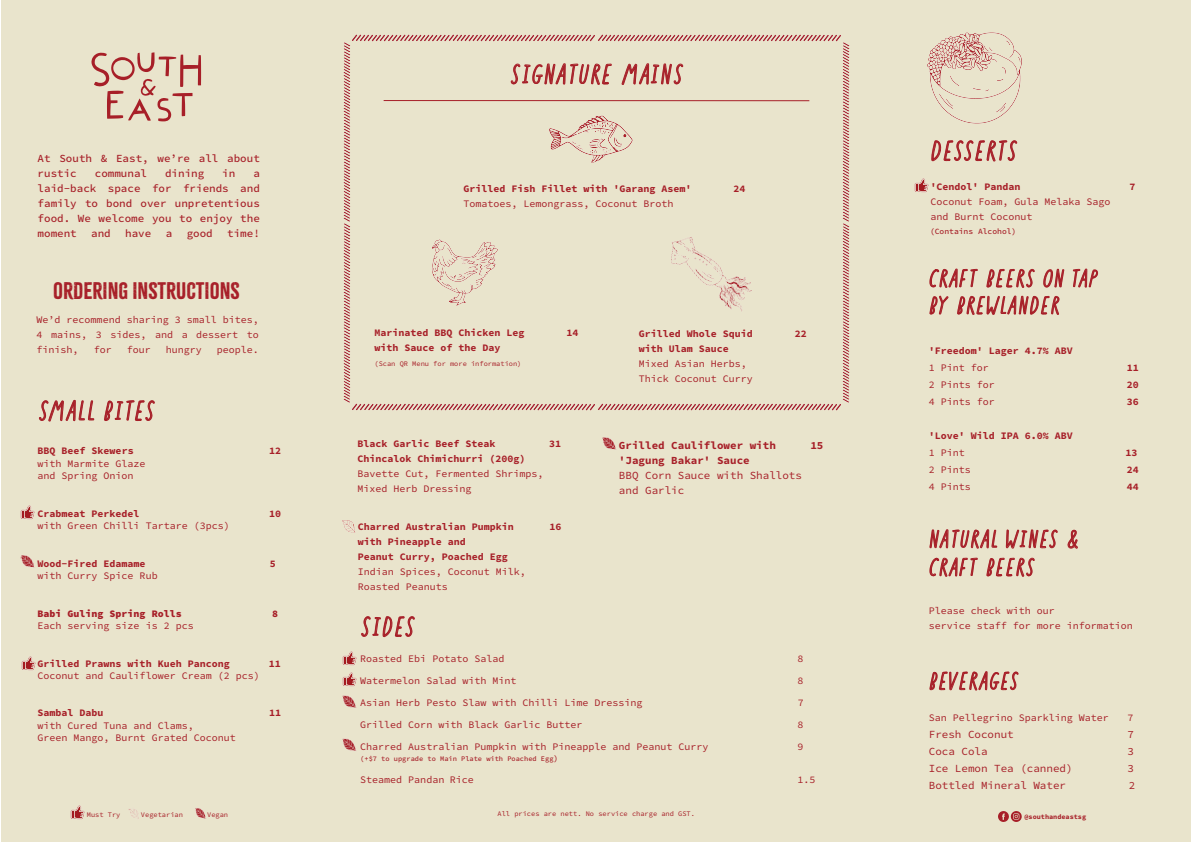
<style>
.page{position:relative;width:1191px;height:842px;background:#fff}
.page>*{position:absolute;margin:0;border:0;box-sizing:border-box;transform-origin:0 0}
.t1{font:27px "Calder Script";color:#a71f28}
.t2{font:24px/27px "Calder Script";color:#a71f28}
.t3{font:21px "Citrus Gothic";color:#a71f28}
.t4{font:10.9px/15px "Source Code Variable";color:#a71f28}
.t5{font:10px/15px "Source Code Variable";color:#a71f28}
.t6{font:8px "Source Code Variable";color:#a71f28}
.t7{font:7px "Source Code Variable";color:#a71f28}
.t8{font:6.8px "Source Code Variable";color:#a71f28}
.s1{font-size:8px}
</style>
<div class="page">
<div style="left:1px;top:0;width:1190px;height:842px;background:#e9e4cc"></div>
<svg style="left:1073px;top:268px;width:25px;height:20px"></svg>
<svg style="left:929px;top:268px;width:135px;height:47px"></svg>
<svg style="left:1067px;top:529px;width:11px;height:20px"></svg>
<svg style="left:929px;top:529px;width:129px;height:48px"></svg>
<svg style="left:929px;top:671px;width:90px;height:20px"></svg>
<svg style="left:361px;top:616px;width:54px;height:22px"></svg>
<svg style="left:91px;top:52px;width:110px;height:69px"></svg>
<svg style="left:510px;top:63px;width:102px;height:22px"></svg>
<svg style="left:621px;top:63px;width:63px;height:22px"></svg>
<hr style="left:383px;top:100px;width:426px;height:1px;background:#a71f28">
<img style="left:549px;top:115px;width:84px;height:48px">
<img style="left:432px;top:239px;width:66px;height:67px">
<img style="left:671px;top:237px;width:81px;height:75px">
<svg style="left:931px;top:140px;width:86px;height:22px"></svg>
<img style="left:342px;top:520px;width:14px;height:13px">
<img style="left:914px;top:179px;width:14px;height:14px">
<img style="left:342px;top:673px;width:14px;height:14px">
<img style="left:342px;top:651px;width:14px;height:15px">
<img style="left:128px;top:809px;width:11px;height:10px">
<img style="left:195px;top:808px;width:11px;height:11px">
<img style="left:70px;top:806px;width:14px;height:14px">
<img style="left:342px;top:738px;width:15px;height:13px">
<img style="left:342px;top:695px;width:15px;height:13px">
<img style="left:602px;top:437px;width:15px;height:13px">
<svg style="left:39px;top:399px;width:56px;height:23px"></svg>
<svg style="left:104px;top:400px;width:51px;height:21px"></svg>
<img style="left:22px;top:657px;width:14px;height:14px">
<img style="left:20px;top:506px;width:14px;height:14px">
<img style="left:20px;top:555px;width:15px;height:13px">
<img style="left:928px;top:32px;width:93px;height:92px">
<img style="left:343px;top:42px;width:7px;height:361px">
<img style="left:352px;top:35px;width:489px;height:7px">
<img style="left:842px;top:42px;width:7px;height:361px">
<img style="left:352px;top:404px;width:489px;height:7px">
<svg style="left:998px;top:811px;width:23px;height:11px"></svg>
<p class="t4" style="left:38px;top:151px;width:224px">At South &amp; East, we’re all about rustic</p>
<p class="t4" style="left:95px;top:166px;width:54px">communal</p>
<p class="t4" style="left:165px;top:166px;width:41px">dining</p>
<p class="t4" style="left:222px;top:166px;width:15px">in</p>
<p class="t4" style="left:38px;top:166px;width:224px;text-align:justify;text-indent:216px">a laid-back space for friends and family to bond over unpretentious food. We welcome you to enjoy the moment</p>
<p class="t4" style="left:91px;top:226px;width:21px">and</p>
<p class="t4" style="left:125px;top:226px;width:28px">have</p>
<p class="t4" style="left:166px;top:226px;width:8px">a</p>
<p class="t4" style="left:187px;top:226px;width:28px">good</p>
<p class="t4" style="left:227px;top:226px;width:34px">time!</p>
<h3 class="t3" style="left:53px;top:277px;width:188px">ORDERING INSTRUCTIONS</h3>
<p class="t5" style="left:37px;top:313px;width:224px;text-align:justify">We’d recommend sharing 3 small bites, 4 mains, 3 sides, and a dessert to finish,</p>
<p class="t5" style="left:94px;top:343px;width:19px">for</p>
<p class="t5" style="left:127px;top:343px;width:26px">four</p>
<p class="t5" style="left:166px;top:343px;width:38px">hungry</p>
<p class="t5" style="left:217px;top:343px;width:44px">people.</p>
<h1 class="t1" style="left:38px;top:394px;width:119px">SMALL BITES</h1>
<p class="t5" style="left:38px;top:444px;width:97px">BBQ Beef Skewers</p>
<p class="t5" style="left:269px;top:444px;width:13px">12</p>
<p class="t5" style="left:38px;top:458px;width:110px;line-height:12.5px">with Marmite Glaze and Spring Onion</p>
<p class="t5" style="left:38px;top:506px;width:104px">Crabmeat Perkedel</p>
<p class="t5" style="left:269px;top:506px;width:13px">10</p>
<p class="t5" style="left:38px;top:519px;width:194px">with Green Chilli Tartare (3pcs)</p>
<p class="t5" style="left:38px;top:556px;width:110px">Wood-Fired Edamame</p>
<p class="t5" style="left:270px;top:556px;width:7px">5</p>
<p class="t5" style="left:38px;top:569px;width:122px">with Curry Spice Rub</p>
<p class="t5" style="left:38px;top:606px;width:146px">Babi Guling Spring Rolls</p>
<p class="t5" style="left:272px;top:606px;width:7px">8</p>
<p class="t5" style="left:38px;top:619px;width:158px">Each serving size is 2 pcs</p>
<p class="t5" style="left:38px;top:656px;width:194px">Grilled Prawns with Kueh Pancong</p>
<p class="t5" style="left:269px;top:656px;width:13px">11</p>
<p class="t5" style="left:38px;top:668px;width:224px">Coconut and Cauliflower Cream (2 pcs)</p>
<p class="t5" style="left:38px;top:706px;width:67px">Sambal Dabu</p>
<p class="t5" style="left:269px;top:706px;width:13px">11</p>
<p class="t5" style="left:38px;top:720px;width:200px;line-height:12.5px">with Cured Tuna and Clams,<br>Green Mango, Burnt Grated Coconut</p>
<h1 class="t1" style="left:510px;top:58px;width:176px">SIGNATURE MAINS</h1>
<p class="t5" style="left:463px;top:181px;width:230px">Grilled Fish Fillet with 'Garang Asem'</p>
<p class="t5" style="left:733px;top:181px;width:13px">24</p>
<p class="t5" style="left:463px;top:196px;width:212px">Tomatoes, Lemongrass, Coconut Broth</p>
<p class="t5" style="left:374px;top:326px;width:152px">Marinated BBQ Chicken Leg</p>
<p class="t5" style="left:566px;top:326px;width:13px">14</p>
<p class="t5" style="left:374px;top:341px;width:128px">with Sauce of the Day</p>
<p class="t7" style="left:374px;top:359px;width:149px">(Scan QR Menu for more information)</p>
<p class="t5" style="left:357px;top:437px;width:140px">Black Garlic Beef Steak</p>
<p class="t5" style="left:549px;top:437px;width:13px">31</p>
<p class="t5" style="left:357px;top:452px;width:188px">Chincalok Chimichurri (200g)<br>Bavette Cut, Fermented Shrimps,<br>Mixed Herb Dressing</p>
<p class="t5" style="left:358px;top:520px;width:158px">Charred Australian Pumpkin</p>
<p class="t5" style="left:549px;top:520px;width:13px">16</p>
<p class="t5" style="left:358px;top:535px;width:170px">with Pineapple and<br>Peanut Curry, Poached Egg<br>Indian Spices, Coconut Milk,<br>Roasted Peanuts</p>
<p class="t5" style="left:639px;top:326px;width:115px">Grilled Whole Squid</p>
<p class="t5" style="left:795px;top:326px;width:13px">22</p>
<p class="t5" style="left:639px;top:341px;width:115px">with Ulam Sauce<br>Mixed Asian Herbs,<br>Thick Coconut Curry</p>
<p class="t4" style="left:619px;top:438px;width:158px">Grilled Cauliflower with</p>
<p class="t4" style="left:810px;top:438px;width:15px">15</p>
<p class="t4" style="left:619px;top:453px;width:185px">'Jagung Bakar' Sauce<br>BBQ Corn Sauce with Shallots and Garlic</p>
<h1 class="t1" style="left:360px;top:610px;width:57px">SIDES</h1>
<p class="t5" style="left:360px;top:651px;width:146px">Roasted Ebi Potato Salad</p>
<p class="t5" style="left:797px;top:651px;width:7px">8</p>
<p class="t5" style="left:360px;top:673px;width:158px">Watermelon Salad with Mint</p>
<p class="t5" style="left:797px;top:673px;width:7px">8</p>
<p class="t5" style="left:360px;top:695px;width:284px">Asian Herb Pesto Slaw with Chilli Lime Dressing</p>
<p class="t5" style="left:797px;top:695px;width:7px">7</p>
<p class="t5" style="left:360px;top:717px;width:224px">Grilled Corn with Black Garlic Butter</p>
<p class="t5" style="left:797px;top:717px;width:7px">8</p>
<p class="t5" style="left:360px;top:739px;width:350px">Charred Australian Pumpkin with Pineapple and Peanut Curry</p>
<p class="t5" style="left:797px;top:739px;width:7px">9</p>
<p class="t7" style="left:360px;top:753px;width:199px">(+$7 to upgrade to Main Plate with Poached Egg<span class="s1">)</span></p>
<p class="t5" style="left:360px;top:772px;width:115px">Steamed Pandan Rice</p>
<p class="t5" style="left:797px;top:772px;width:19px">1.5</p>
<p class="t7" style="left:87px;top:809px;width:35px">Must Try</p>
<p class="t7" style="left:141px;top:809px;width:44px">Vegetarian</p>
<p class="t7" style="left:207px;top:809px;width:23px">Vegan</p>
<p class="t7" style="left:497px;top:808px;width:199px">All prices are nett. No service charge and GST.</p>
<h1 class="t1" style="left:930px;top:134px;width:89px">DESSERTS</h1>
<p class="t5" style="left:930px;top:180px;width:91px">'Cendol' Pandan</p>
<p class="t5" style="left:1129px;top:180px;width:7px">7</p>
<p class="t5" style="left:930px;top:195px;width:182px">Coconut Foam, Gula Melaka Sago and Burnt Coconut</p>
<p class="t6" style="left:930px;top:226px;width:88px">(Contains Alcohol)</p>
<h2 class="t2" style="left:928px;top:265px;width:171px">CRAFT BEERS ON TAP<br>BY BREWLANDER</h2>
<p class="t5" style="left:928px;top:342px;width:145px;line-height:17px">'Freedom' Lager 4.7% ABV<br>1 Pint for</p>
<p class="t5" style="left:1126px;top:360px;width:13px">11</p>
<p class="t5" style="left:928px;top:377px;width:67px">2 Pints for</p>
<p class="t5" style="left:1126px;top:377px;width:13px">20</p>
<p class="t5" style="left:928px;top:394px;width:67px">4 Pints for</p>
<p class="t5" style="left:1126px;top:394px;width:13px">36</p>
<p class="t5" style="left:928px;top:427px;width:145px;line-height:17px">'Love' Wild IPA 6.0% ABV<br>1 Pint</p>
<p class="t5" style="left:1125px;top:445px;width:13px">13</p>
<p class="t5" style="left:928px;top:462px;width:43px">2 Pints</p>
<p class="t5" style="left:1126px;top:462px;width:13px">24</p>
<p class="t5" style="left:928px;top:479px;width:43px">4 Pints</p>
<p class="t5" style="left:1126px;top:479px;width:13px">44</p>
<h2 class="t2" style="left:928px;top:526px;width:152px;line-height:28px">NATURAL WINES &amp;<br>CRAFT BEERS</h2>
<p class="t5" style="left:928px;top:604px;width:205px">Please check with our<br>service staff for more information</p>
<h2 class="t2" style="left:928px;top:668px;width:92px">BEVERAGES</h2>
<p class="t5" style="left:928px;top:711px;width:181px">San Pellegrino Sparkling Water</p>
<p class="t5" style="left:1127px;top:711px;width:7px">7</p>
<p class="t4" style="left:928px;top:727px;width:86px">Fresh Coconut</p>
<p class="t4" style="left:1127px;top:727px;width:8px">7</p>
<p class="t4" style="left:928px;top:744px;width:60px">Coca Cola</p>
<p class="t4" style="left:1127px;top:744px;width:8px">3</p>
<p class="t4" style="left:928px;top:761px;width:145px">Ice Lemon Tea (canned)</p>
<p class="t4" style="left:1127px;top:761px;width:8px">3</p>
<p class="t4" style="left:928px;top:778px;width:139px">Bottled Mineral Water</p>
<p class="t4" style="left:1128px;top:778px;width:8px">2</p>
<p class="t8" style="left:1024px;top:812px;width:63px">@southandeastsg</p>
</div>
